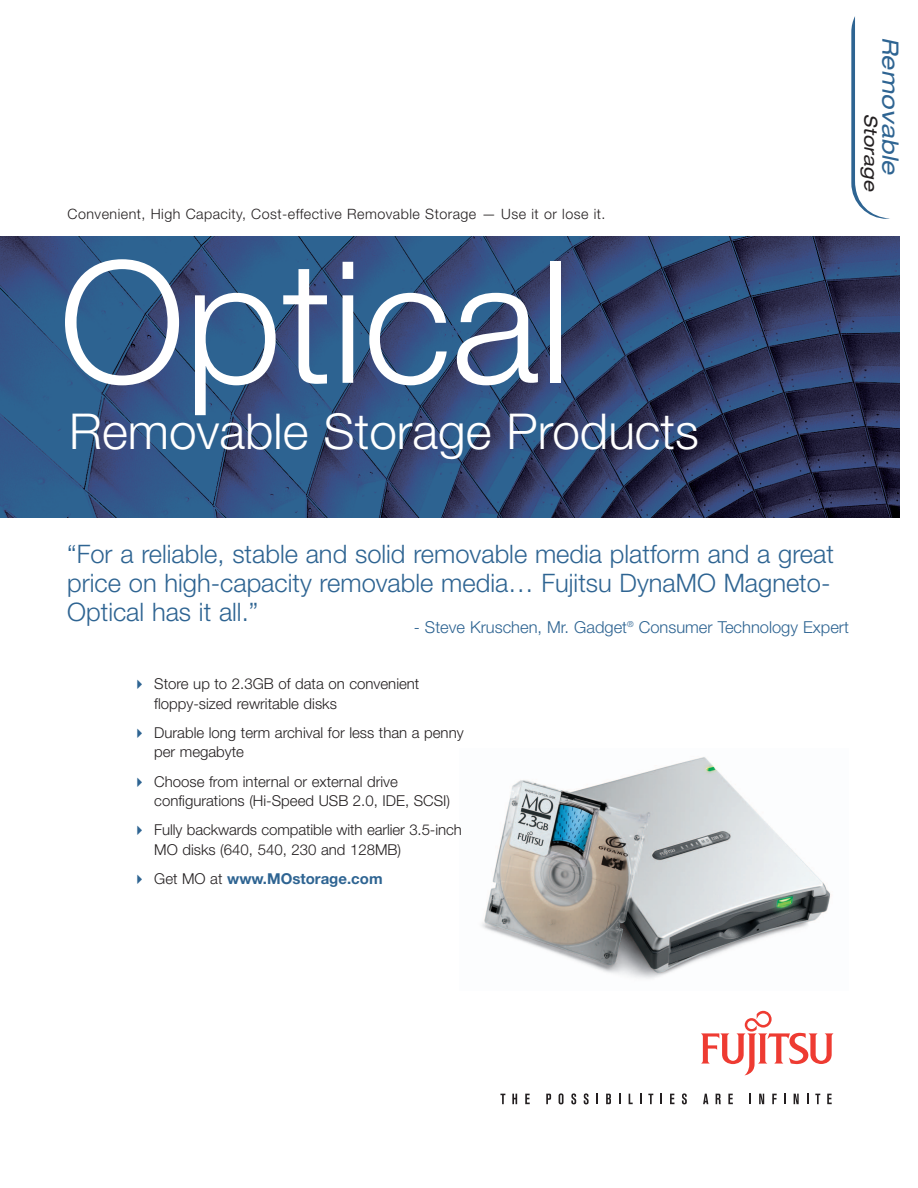
<style>
.page{position:relative;width:918px;height:1188px;background:#fff}
.page>*{position:absolute;margin:0;border:0;box-sizing:border-box;transform-origin:0 0}
.t1{font:300 169.5px "Helvetica Neue";color:#fff}
.t2{font:300 49.5px "Helvetica Neue";color:#fff}
.t3{font:300 25.5px/28.8px "Helvetica Neue";color:#2e6492}
.t4{font:italic expanded 22.5px "Helvetica Neue";color:#2e6492}
.t5{font:italic expanded 18px "Helvetica Neue";color:#231f20}
.t6{font:300 16.5px "Helvetica Neue";color:#2e6492}
.t7{font:300 15px/19.5px "Helvetica Neue";color:#231f20}
.t8{font:700 15px "Helvetica Neue";color:#2e6492}
.t9{font:300 14.25px "Helvetica Neue";letter-spacing:.035em;color:#231f20}
.s1{font-weight:300;color:#231f20}
</style>
<div class="page">
<img style="left:0;top:236px;width:900px;height:282px">
<img style="left:481px;top:757px;width:350px;height:222px">
<svg style="left:701px;top:1011px;width:133px;height:64px"></svg>
<svg style="left:500px;top:1094px;width:5px;height:10px"></svg>
<svg style="left:512px;top:1094px;width:5px;height:10px"></svg>
<svg style="left:525px;top:1094px;width:5px;height:10px"></svg>
<svg style="left:546px;top:1094px;width:5px;height:10px"></svg>
<svg style="left:559px;top:1093px;width:5px;height:11px"></svg>
<svg style="left:571px;top:1093px;width:5px;height:11px"></svg>
<svg style="left:584px;top:1093px;width:5px;height:11px"></svg>
<svg style="left:596px;top:1094px;width:2px;height:10px"></svg>
<svg style="left:606px;top:1094px;width:5px;height:10px"></svg>
<svg style="left:619px;top:1094px;width:2px;height:10px"></svg>
<svg style="left:629px;top:1094px;width:4px;height:10px"></svg>
<svg style="left:648px;top:1094px;width:5px;height:10px"></svg>
<svg style="left:660px;top:1094px;width:2px;height:10px"></svg>
<svg style="left:670px;top:1094px;width:4px;height:10px"></svg>
<svg style="left:682px;top:1093px;width:5px;height:11px"></svg>
<svg style="left:703px;top:1094px;width:5px;height:10px"></svg>
<svg style="left:716px;top:1094px;width:5px;height:10px"></svg>
<svg style="left:728px;top:1094px;width:5px;height:10px"></svg>
<svg style="left:749px;top:1094px;width:2px;height:10px"></svg>
<svg style="left:759px;top:1094px;width:5px;height:10px"></svg>
<svg style="left:772px;top:1094px;width:5px;height:10px"></svg>
<svg style="left:784px;top:1094px;width:2px;height:10px"></svg>
<svg style="left:794px;top:1094px;width:5px;height:10px"></svg>
<svg style="left:815px;top:1094px;width:5px;height:10px"></svg>
<svg style="left:827px;top:1094px;width:5px;height:10px"></svg>
<svg style="left:851px;top:16px;width:39px;height:203px"></svg>
<p class="t9" style="left:68px;top:208px;width:540px">Convenient, High Capacity, Cost-effective Removable Storage — Use it or lose it.</p>
<h1 class="t1" style="left:59px;top:262px;width:513px">Optical</h1>
<h2 class="t2" style="left:69px;top:413px;width:631px">Removable Storage Products</h2>
<h3 class="t4" style="left:899px;top:37px;width:144px;rotate:90deg">Removable</h3>
<p class="t5" style="left:878px;top:114px;width:82px;rotate:90deg">Storag e</p>
<h3 class="t3" style="left:67px;top:542px;width:768px">“For a reliable, stable and solid removable media platform and a great price on high-capacity removable media… Fujitsu DynaMO Magneto-<br>Optical has it all.”</h3>
<p class="t6" style="left:414px;top:621px;width:437px">- Steve Kruschen, Mr. Gadget<sup>®</sup> Consumer Technology Expert</p>
<p class="t7" style="left:154px;top:675px;width:267px">Store up to 2.3GB of data on convenient floppy-sized rewritable disks</p>
<p class="t7" style="left:154px;top:724px;width:311px">Durable long term archival for less than a penny per megabyte</p>
<p class="t7" style="left:154px;top:773px;width:298px">Choose from internal or external drive configurations (Hi-Speed USB 2.0, IDE, SCSI)</p>
<p class="t7" style="left:154px;top:822px;width:309px">Fully backwards compatible with earlier 3.5-inch<br>MO disks (640, 540, 230 and 128MB)</p>
<p class="t8" style="left:154px;top:873px;width:230px"><span class="s1">Get MO at</span> www.MOstorage.com</p>
</div>
